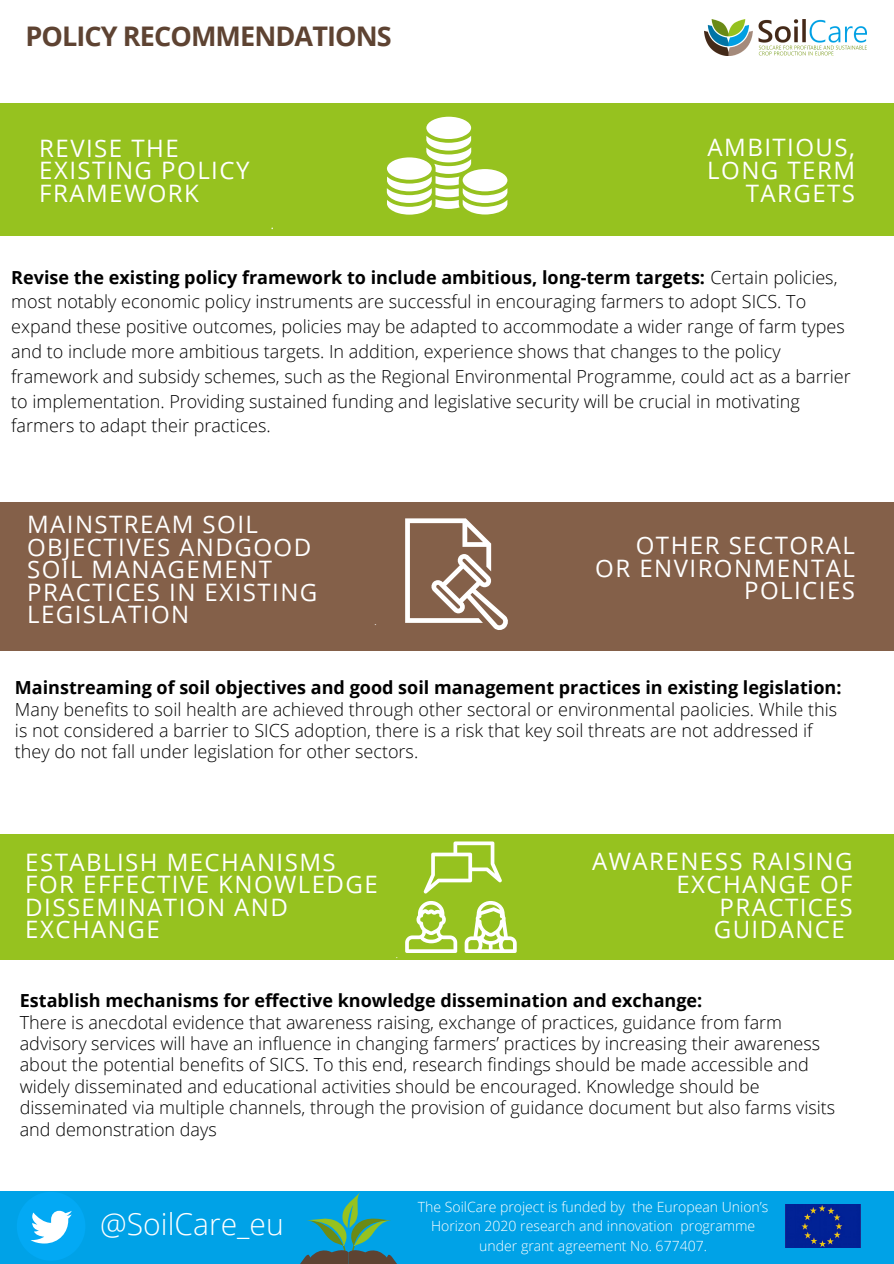
<style>
.page{position:relative;width:894px;height:1264px;background:#fff}
.page>*{position:absolute;margin:0;border:0;box-sizing:border-box;transform-origin:0 0}
.t1{font:300 30px "Open Sans";color:#fff}
.t2{font:700 27px "Open Sans";letter-spacing:-.035em;color:#5e4332}
.t3{font:24px/22.5px "Open Sans";letter-spacing:.06em;color:#fff;text-align:right}
.t4{font:300 18px/21.5px "Open Sans";color:#000}
.t5{font:700 18px "Open Sans";color:#000}
.t6{font:300 14.1px/19.6px "Open Sans";color:#fff;text-align:center}
.t7{font:12px "Open Sans";color:#fff}
.t8{font:8.1px "Open Sans";color:#fff}
.s1{font-weight:700}
</style>
<div class="page">
<div style="left:0;top:1191px;width:893px;height:72px;background:#00a2e7"></div>
<svg style="left:301px;top:1192px;width:96px;height:71px"></svg>
<img style="left:785px;top:1204px;width:75px;height:43px">
<svg style="left:17px;top:1192px;width:68px;height:68px"></svg>
<div style="left:0;top:103px;width:482px;height:133px;background:#96c21f"></div>
<div style="left:457px;top:103px;width:436px;height:133px;background:#96c21f"></div>
<svg style="left:387px;top:117px;width:120px;height:98px"></svg>
<div style="left:0;top:502px;width:508px;height:148px;background:#846049"></div>
<div style="left:447px;top:502px;width:446px;height:148px;background:#846049"></div>
<div style="left:0;top:834px;width:893px;height:125px;background:#96c21f"></div>
<img style="left:704px;top:20px;width:162px;height:36px">
<svg style="left:405px;top:518px;width:103px;height:112px"></svg>
<svg style="left:464px;top:901px;width:52px;height:52px"></svg>
<svg style="left:405px;top:901px;width:52px;height:52px"></svg>
<svg style="left:423px;top:841px;width:78px;height:52px"></svg>
<p class="t2" style="left:26px;top:17px;width:367px">POLICY RECOMMENDATIONS</p>
<p class="t3" style="left:39px;top:136px;width:211px;text-align:left">REVISE THE<br>EXISTING POLICY<br>FRAMEWORK</p>
<p class="t7" style="left:270px;top:216px;width:5px">.</p>
<p class="t3" style="left:707px;top:136px;width:149px">AMBITIOUS,<br>LONG TERM<br>TARGETS</p>
<p class="t4" style="left:11px;top:264px;width:840px;line-height:24.8px"><span class="s1">Revise the existing policy framework to include ambitious, long-term targets:</span> Certain policies, most notably economic policy instruments are successful in encouraging farmers to adopt SICS. To expand these positive outcomes, policies may be adapted to accommodate a wider range of farm types and to include more ambitious targets. In addition, experience shows that changes to the policy framework and subsidy schemes, such as the Regional Environmental Programme, could act as a barrier to implementation. Providing sustained funding and legislative security will be crucial in motivating farmers to adapt their practices.</p>
<p class="t3" style="left:27px;top:512px;width:292px;text-align:left">MAINSTREAM SOIL<br>OBJECTIVES ANDGOOD<br>SOIL MANAGEMENT<br>PRACTICES IN EXISTING<br>LEGISLATION</p>
<p class="t8" style="left:374px;top:616px;width:4px">.</p>
<p class="t3" style="left:595px;top:534px;width:261px">OTHER SECTORAL<br>OR ENVIRONMENTAL<br>POLICIES</p>
<p class="t4" style="left:15px;top:676px;width:827px"><span class="s1">Mainstreaming of soil objectives and good soil management practices in existing legislation:<br></span>Many benefits to soil health are achieved through other sectoral or environmental paolicies. While this is not considered a barrier to SICS adoption, there is a risk that key soil threats are not addressed if they do not fall under legislation for other sectors.</p>
<p class="t3" style="left:25px;top:850px;width:312px">ESTABLISH MECHANISMS</p>
<p class="t3" style="left:25px;top:872px;width:354px;text-align:left">FOR EFFECTIVE KNOWLEDGE<br>DISSEMINATION AND<br>EXCHANGE</p>
<p class="t8" style="left:395px;top:949px;width:4px">.</p>
<p class="t3" style="left:592px;top:849px;width:262px">AWARENESS RAISING</p>
<p class="t3" style="left:676px;top:872px;width:177px">EXCHANGE OF<br>PRACTICES</p>
<p class="t3" style="left:713px;top:917px;width:133px">GUIDANCE</p>
<p class="t5" style="left:20px;top:987px;width:684px">Establish mechanisms for effective knowledge dissemination and exchange:</p>
<p class="t4" style="left:20px;top:1010px;width:816px">There is anecdotal evidence that awareness raising, exchange of practices, guidance from farm advisory services will have an influence in changing farmers’ practices by increasing their awareness about the potential benefits of SICS. To this end, research findings should be made accessible and widely disseminated and educational activities should be encouraged. Knowledge should be disseminated via multiple channels, through the provision of guidance document but also farms visits and demonstration days</p>
<p class="t1" style="left:100px;top:1202px;width:185px">@SoilCare_eu</p>
<p class="t6" style="left:417px;top:1196px;width:352px">The SoilCare project is funded by the European Union’s<br>Horizon 2020 research and innovation programme under grant agreement No. 677407.</p>
</div>
